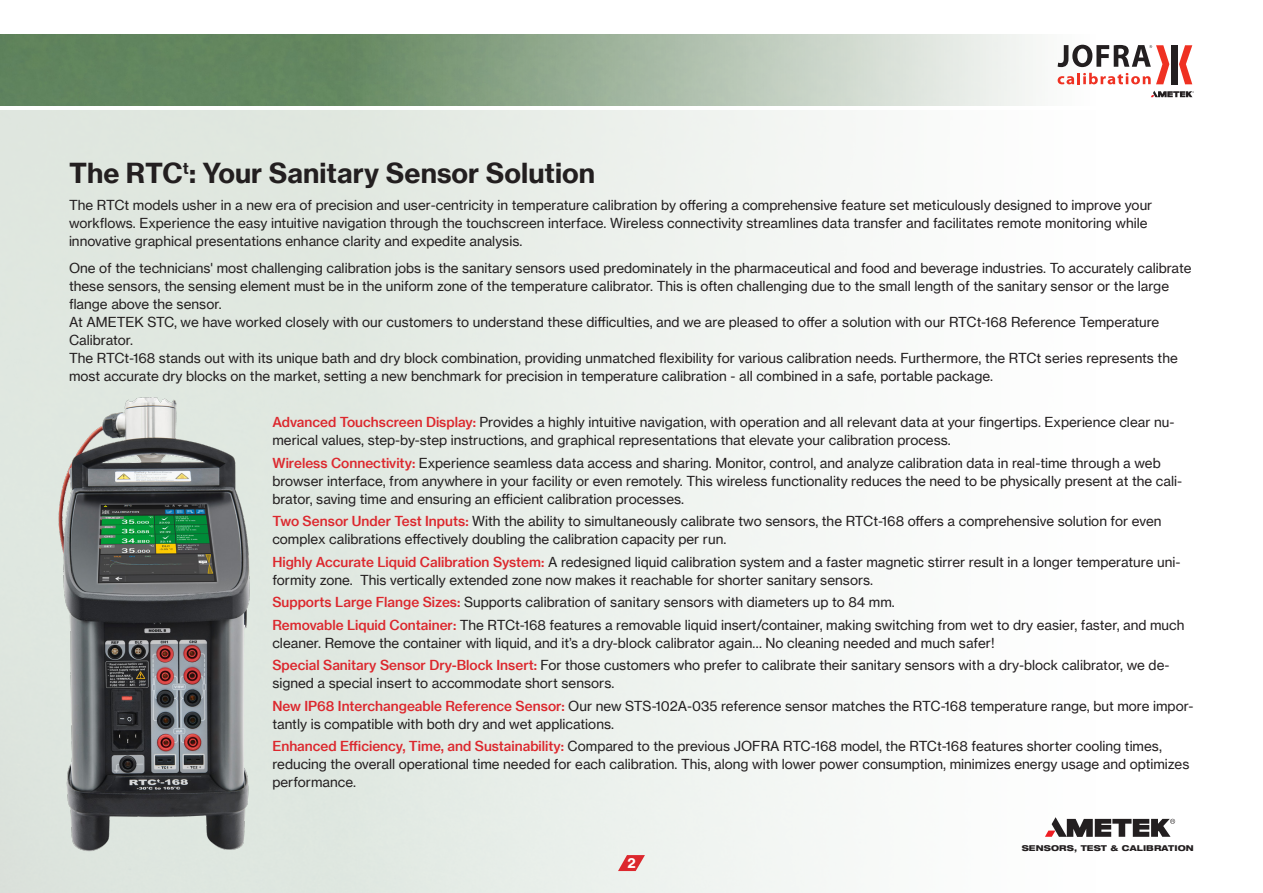
<style>
.page{position:relative;width:1263px;height:893px;background:#fff}
.page>*{position:absolute;margin:0;border:0;box-sizing:border-box;transform-origin:0 0}
.t1{font:700 27px "Neue Haas Grotesk Text Pro";color:#231f20}
.Body_Copy{font:13.5px/18px "Neue Haas Grotesk Text Pro";color:#231f20}
.t2{font:700 13.5px "Neue Haas Grotesk Text Pro";color:#fff}
.t3{font:800 expanded 8.1px "Helvetica Neue LT Pro";letter-spacing:.015em;color:#231f20}
.s1{font-weight:500;color:#dc272d}
</style>
<div class="page">
<img style="left:0;top:35px;width:1193px;height:71px">
<div style="left:0;top:108px;width:1263px;height:785px;background:linear-gradient(to right,#d9e2d9,#fff)"></div>
<hr style="left:0;top:106px;width:1213px;height:3px;background:#fff">
<img style="left:26px;top:392px;width:242px;height:477px">
<svg style="left:1045px;top:817px;width:130px;height:20px"></svg>
<svg style="left:1151px;top:91px;width:43px;height:6px"></svg>
<div style="left:1171px;top:45px;width:7px;height:39px;background:#231f20"></div>
<svg style="left:1179px;top:45px;width:13px;height:39px"></svg>
<svg style="left:1057px;top:45px;width:112px;height:39px"></svg>
<svg style="left:618px;top:855px;width:27px;height:16px"></svg>
<p class="t1" style="left:69px;top:156px;width:527px">The RTC<sup>t</sup>: Your Sanitary Sensor Solution</p>
<p class="Body_Copy" style="left:69px;top:196px;width:1085px">The RTCt models usher in a new era of precision and user-centricity in temperature calibration by offering a comprehensive feature set meticulously designed to improve your workflows. Experience the easy intuitive navigation through the touchscreen interface. Wireless connectivity streamlines data transfer and facilitates remote monitoring while innovative graphical presentations enhance clarity and expedite analysis.</p>
<p class="Body_Copy" style="left:69px;top:259px;width:1124px">One of the technicians' most challenging calibration jobs is the sanitary sensors used predominately in the pharmaceutical and food and beverage industries. To accurately calibrate these sensors, the sensing element must be in the uniform zone of the temperature calibrator. This is often challenging due to the small length of the sanitary sensor or the large flange above the sensor.</p>
<p class="Body_Copy" style="left:69px;top:313px;width:1092px">At AMETEK STC, we have worked closely with our customers to understand these difficulties, and we are pleased to offer a solution with our RTCt-168 Reference Temperature<br>Calibrator.</p>
<p class="Body_Copy" style="left:69px;top:349px;width:1110px">The RTCt-168 stands out with its unique bath and dry block combination, providing unmatched flexibility for various calibration needs. Furthermore, the RTCt series represents the most accurate dry blocks on the market, setting a new benchmark for precision in temperature calibration - all combined in a safe, portable package.</p>
<p class="Body_Copy" style="left:272px;top:413px;width:903px"><span class="s1">Advanced Touchscreen Display:</span> Provides a highly intuitive navigation, with operation and all relevant data at your fingertips. Experience clear nu&shy;merical values, step-by-step instructions, and graphical representations that elevate your calibration process.</p>
<p class="Body_Copy" style="left:272px;top:454px;width:911px"><span class="s1">Wireless Connectivity:</span> Experience seamless data access and sharing. Monitor, control, and analyze calibration data in real-time through a web browser interface, from anywhere in your facility or even remotely. This wireless functionality reduces the need to be physically present at the cali&shy;brator, saving time and ensuring an efficient calibration processes.</p>
<p class="Body_Copy" style="left:272px;top:512px;width:891px"><span class="s1">Two Sensor Under Test Inputs:</span> With the ability to simultaneously calibrate two sensors, the RTCt-168 offers a comprehensive solution for even complex calibrations effectively doubling the calibration capacity per run.</p>
<p class="Body_Copy" style="left:272px;top:553px;width:909px"><span class="s1">Highly Accurate Liquid Calibration System:</span> A redesigned liquid calibration system and a faster magnetic stirrer result in a longer temperature uni&shy;formity zone. This vertically extended zone now makes it reachable for shorter sanitary sensors.</p>
<p class="Body_Copy" style="left:272px;top:593px;width:624px"><span class="s1">Supports Large Flange Sizes:</span> Supports calibration of sanitary sensors with diameters up to 84 mm.</p>
<p class="Body_Copy" style="left:272px;top:616px;width:913px"><span class="s1">Removable Liquid Container:</span> The RTCt-168 features a removable liquid insert/container, making switching from wet to dry easier, faster, and much cleaner. Remove the container with liquid, and it’s a dry-block calibrator again… No cleaning needed and much safer!</p>
<p class="Body_Copy" style="left:272px;top:656px;width:898px"><span class="s1">Special Sanitary Sensor Dry-Block Insert:</span> For those customers who prefer to calibrate their sanitary sensors with a dry-block calibrator, we de&shy;signed a special insert to accommodate short sensors.</p>
<p class="Body_Copy" style="left:272px;top:697px;width:923px"><span class="s1">New IP68 Interchangeable Reference Sensor:</span> Our new STS-102A-035 reference sensor matches the RTC-168 temperature range, but more impor&shy;tantly is compatible with both dry and wet applications.</p>
<p class="Body_Copy" style="left:272px;top:737px;width:918px"><span class="s1">Enhanced Efficiency, Time, and Sustainability:</span> Compared to the previous JOFRA RTC-168 model, the RTCt-168 features shorter cooling times, reducing the overall operational time needed for each calibration. This, along with lower power consumption, minimizes energy usage and optimizes performance.</p>
<p class="t2" style="left:627px;top:854px;width:10px">2</p>
<p class="t3" style="left:1022px;top:843px;width:174px">SENSORS, TEST &amp; CALIBRATION</p>
</div>
